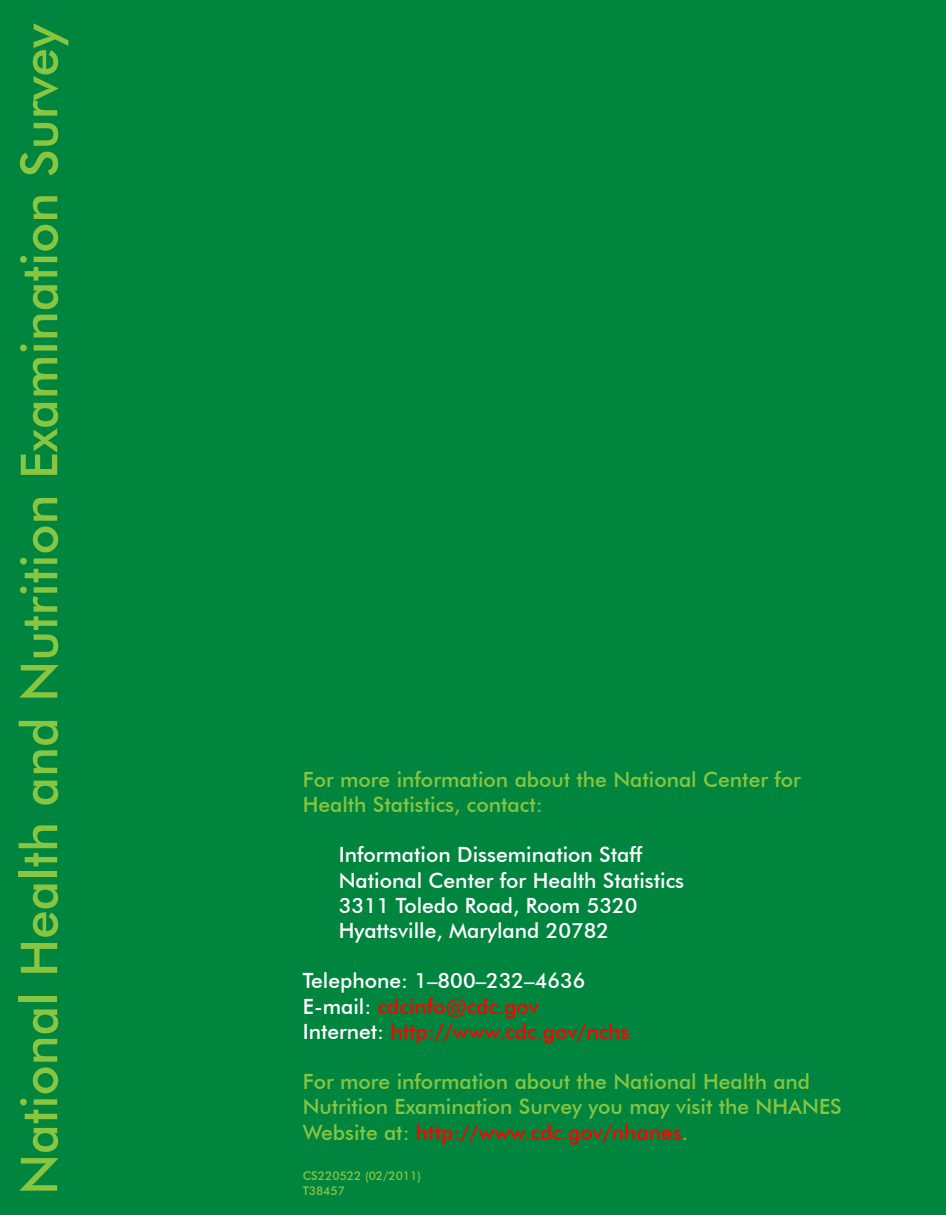
<style>
.page{position:relative;width:946px;height:1215px;background:#fff}
.page>*{position:absolute;margin:0;border:0;box-sizing:border-box;transform-origin:0 0}
.t1{font:500 51px "Futura BT";color:#88c540}
.t2{font:500 21px/25.2px "Futura BT";color:#88c540}
.t3{font:500 21px/25.2px "Futura BT";color:#fff}
.t4{font:500 12px/14.4px "Futura BT";color:#88c540}
.s1{color:#f00}
</style>
<div class="page">
<div style="left:0;top:0;width:945px;height:1215px;background:#00853f"></div>
<h1 class="t1" style="left:8px;top:1195px;width:1173px;rotate:-90deg">National Health and Nutrition Examination Survey</h1>
<p class="t2" style="left:302px;top:767px;width:499px">For more information about the National Center for<br>Health Statistics, contact:</p>
<p class="t3" style="left:338px;top:842px;width:347px">Information Dissemination Staff<br>National Center for Health Statistics<br>3311 Toledo Road, Room 5320<br>Hyattsville, Maryland 20782</p>
<p class="t3" style="left:302px;top:968px;width:328px">Telephone: 1–800–232–4636<br>E-mail: <span class="s1">cdcinfo@cdc.gov<br></span>Internet: <span class="s1">http://www.cdc.gov/nchs</span></p>
<p class="t2" style="left:302px;top:1069px;width:540px">For more information about the National Health and<br>Nutrition Examination Survey you may visit the NHANES<br>Website at: <span class="s1">http://www.cdc.gov/nhanes</span>.</p>
<p class="t4" style="left:302px;top:1169px;width:120px">CS220522 (02/2011)<br>T38457</p>
</div>
